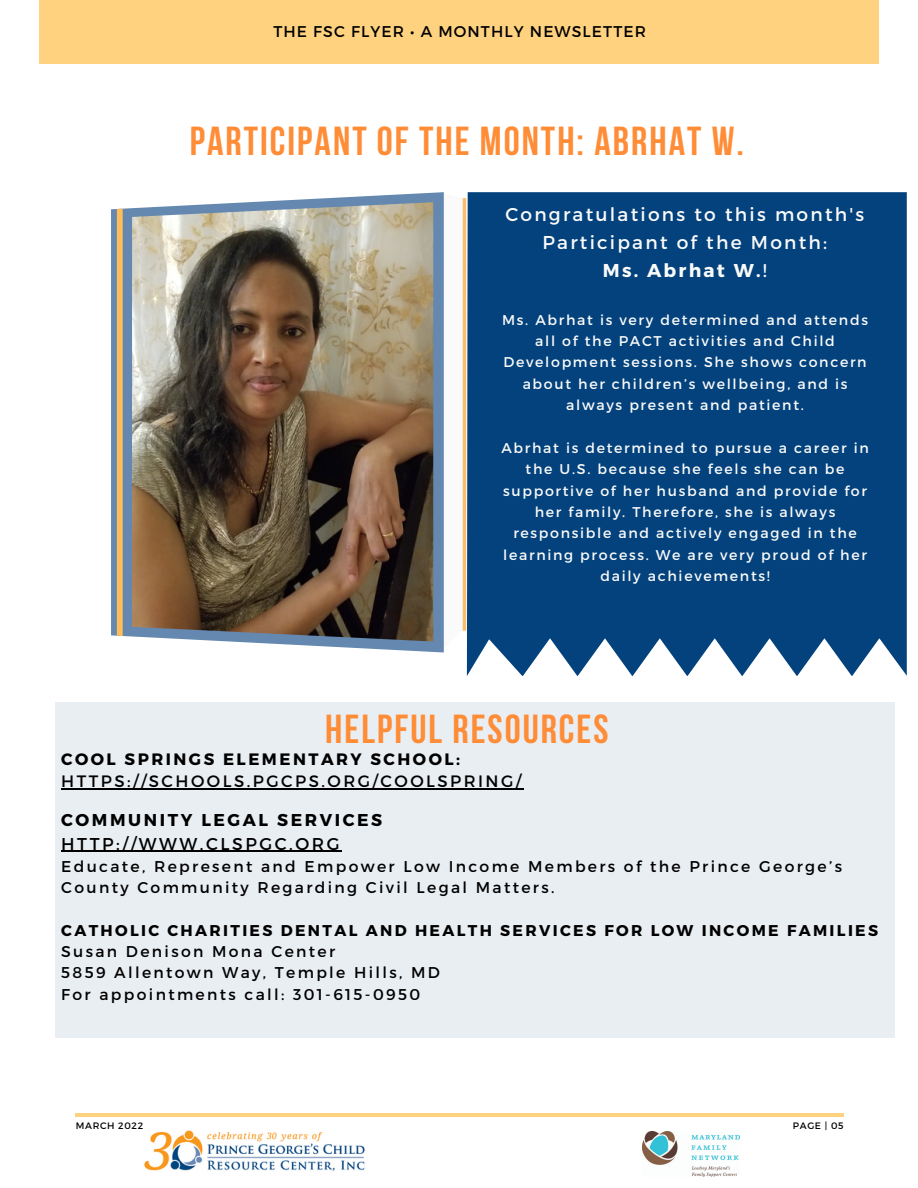
<style>
.page{position:relative;width:918px;height:1188px;background:#fff}
.page>*{position:absolute;margin:0;border:0;box-sizing:border-box;transform-origin:0 0}
.t1{font:700 40.35px "Bebas Neue";letter-spacing:.05em;color:#ff8c36}
.t2{font:18.6px/28.2px "Montserrat";letter-spacing:.12em;color:#fafafa;text-align:center}
.t3{font:700 18.6px "Montserrat";letter-spacing:.12em;color:#fafafa}
.t4{font:700 17.1px "Montserrat";letter-spacing:.15em;color:#000}
.t5{font:17.1px "Montserrat";letter-spacing:.15em;color:#000}
.t6{font:16.5px "Montserrat";letter-spacing:.15em;color:#000}
.t7{font:700 16.5px "Montserrat";letter-spacing:.15em;color:#000}
.t8{font:15.6px/21.3px "Montserrat";letter-spacing:.15em;color:#000}
.t9{font:700 15.6px "Montserrat";letter-spacing:.15em;color:#000}
.t10{font:15.6px "Montserrat";letter-spacing:.07em;color:#000}
.t11{font:14.1px/21.3px "Montserrat";letter-spacing:.12em;color:#fafafa;text-align:center}
.t12{font:9.3px "Montserrat";letter-spacing:.07em;color:#000}
.s1{font-weight:400}
</style>
<div class="page">
<div style="left:39px;top:0;width:839px;height:63px;background:#ffd280"></div>
<div style="left:55px;top:703px;width:840px;height:334px;background:#e9eef3"></div>
<hr style="left:75px;top:1113px;width:769px;height:4px;background:#ffd280">
<img style="left:144px;top:1130px;width:221px;height:41px">
<img style="left:643px;top:1132px;width:97px;height:45px">
<svg style="left:462px;top:198px;width:1px;height:433px"></svg>
<svg style="left:111px;top:192px;width:333px;height:460px;fill:#6488b0"></svg>
<svg style="left:117px;top:209px;width:6px;height:427px;background:#f7ba5d"></svg>
<img style="left:132px;top:202px;width:301px;height:440px">
<div style="left:467px;top:192px;width:440px;height:484px;background:#03427c"></div>
<hr style="left:61px;top:788px;width:463px;height:1px;background:#000">
<hr style="left:61px;top:851px;width:281px;height:1px;background:#000">
<p class="t10" style="left:273px;top:22px;width:374px">THE FSC FLYER • A MONTHLY NEWSLETTER</p>
<p class="t1" style="left:190px;top:125px;width:556px">PARTICIPANT OF THE MONTH: ABRHAT W.</p>
<p class="t2" style="left:505px;top:199px;width:360px">Congratulations to this month's<br>Participant of the Month:</p>
<p class="t3" style="left:603px;top:259px;width:165px">Ms. Abrhat W.<span class="s1">!</span></p>
<p class="t11" style="left:502px;top:308px;width:367px">Ms. Abrhat is very determined and attends all of the PACT activities and Child Development sessions. She shows concern about her children’s wellbeing, and is always present and patient.</p>
<p class="t11" style="left:501px;top:436px;width:369px">Abrhat is determined to pursue a career in the U.S. because she feels she can be supportive of her husband and provide for her family. Therefore, she is always responsible and actively engaged in the learning process. We are very proud of her daily achievements!</p>
<p class="t1" style="left:325px;top:713px;width:285px">HELPFUL RESOURCES</p>
<p class="t7" style="left:61px;top:748px;width:400px">COOL SPRINGS ELEMENTARY SCHOOL:</p>
<p class="t6" style="left:61px;top:770px;width:462px">HTTPS://SCHOOLS.PGCPS.ORG/COOLSPRING/</p>
<p class="t4" style="left:61px;top:809px;width:323px">COMMUNITY LEGAL SERVICES</p>
<p class="t5" style="left:61px;top:833px;width:280px">HTTP://WWW.CLSPGC.ORG</p>
<p class="t8" style="left:61px;top:855px;width:782px">Educate, Represent and Empower Low Income Members of the Prince George’s<br>County Community Regarding Civil Legal Matters.</p>
<p class="t9" style="left:61px;top:920px;width:818px">CATHOLIC CHARITIES DENTAL AND HEALTH SERVICES FOR LOW INCOME FAMILIES</p>
<p class="t8" style="left:61px;top:940px;width:275px">Susan Denison Mona Center</p>
<p class="t8" style="left:61px;top:961px;width:380px">5859 Allentown Way, Temple Hills, MD</p>
<p class="t8" style="left:61px;top:983px;width:360px">For appointments call: 301-615-0950</p>
<p class="t12" style="left:76px;top:1119px;width:69px">MARCH 2022</p>
<p class="t12" style="left:793px;top:1119px;width:52px">PAGE | 05</p>
</div>
